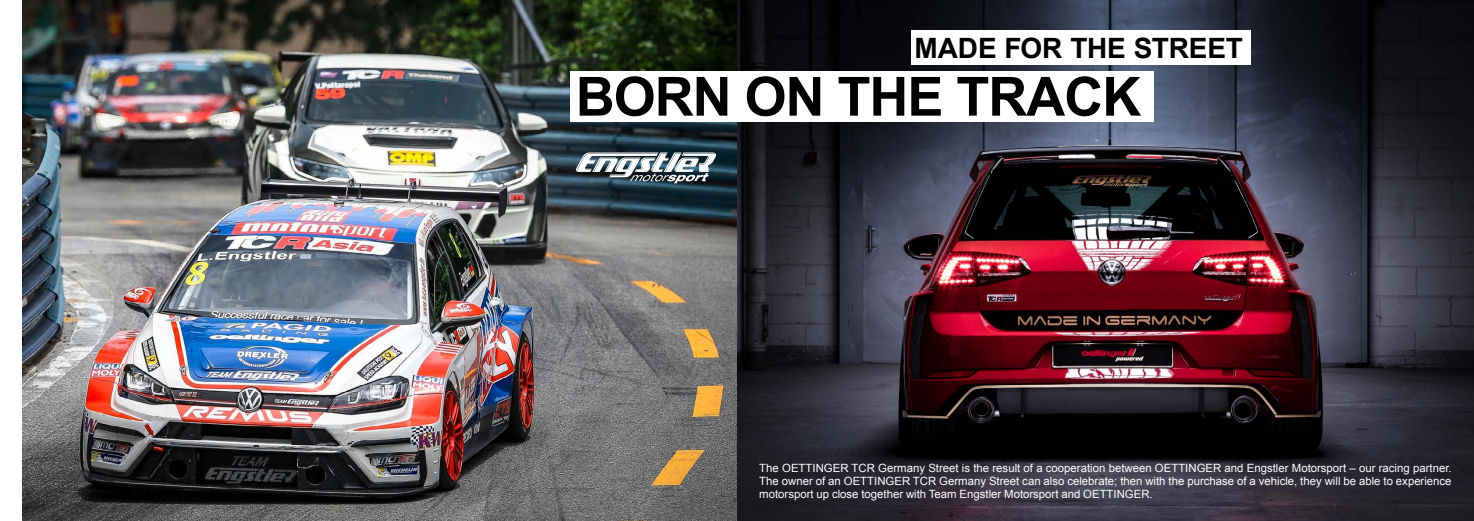
<style>
.page{position:relative;width:1474px;height:521px;background:#fff}
.page>*{position:absolute;margin:0;border:0;box-sizing:border-box;transform-origin:0 0}
.t1{font:700 54.07px "Arial";letter-spacing:-.02em;color:#000}
.t2{font:700 28px "Arial";letter-spacing:-.005em;color:#000}
.t3{font:11.38px/13.1px "Arial";color:#fff;text-align:justify}
</style>
<div class="page">
<img style="left:22px;top:0;width:1451px;height:521px">
<div style="left:910px;top:31px;width:340px;height:34px;background:#fff"></div>
<svg style="left:574px;top:152px;width:142px;height:31px"></svg>
<div style="left:570px;top:71px;width:583px;height:51px;background:#fff"></div>
<h2 class="t2" style="left:914px;top:30px;width:330px">MADE FOR THE STREET</h2>
<h1 class="t1" style="left:575px;top:61px;width:567px">BORN ON THE TRACK</h1>
<p class="t3" style="left:759px;top:462px;width:694px">The OETTINGER TCR Germany Street is the result of a cooperation between OETTINGER and Engstler Motorsport – our racing partner.<br>The owner of an OETTINGER TCR Germany Street can also celebrate; then with the purchase of a vehicle, they will be able to experience motorsport up close together with Team Engstler Motorsport and OETTINGER.</p>
</div>
